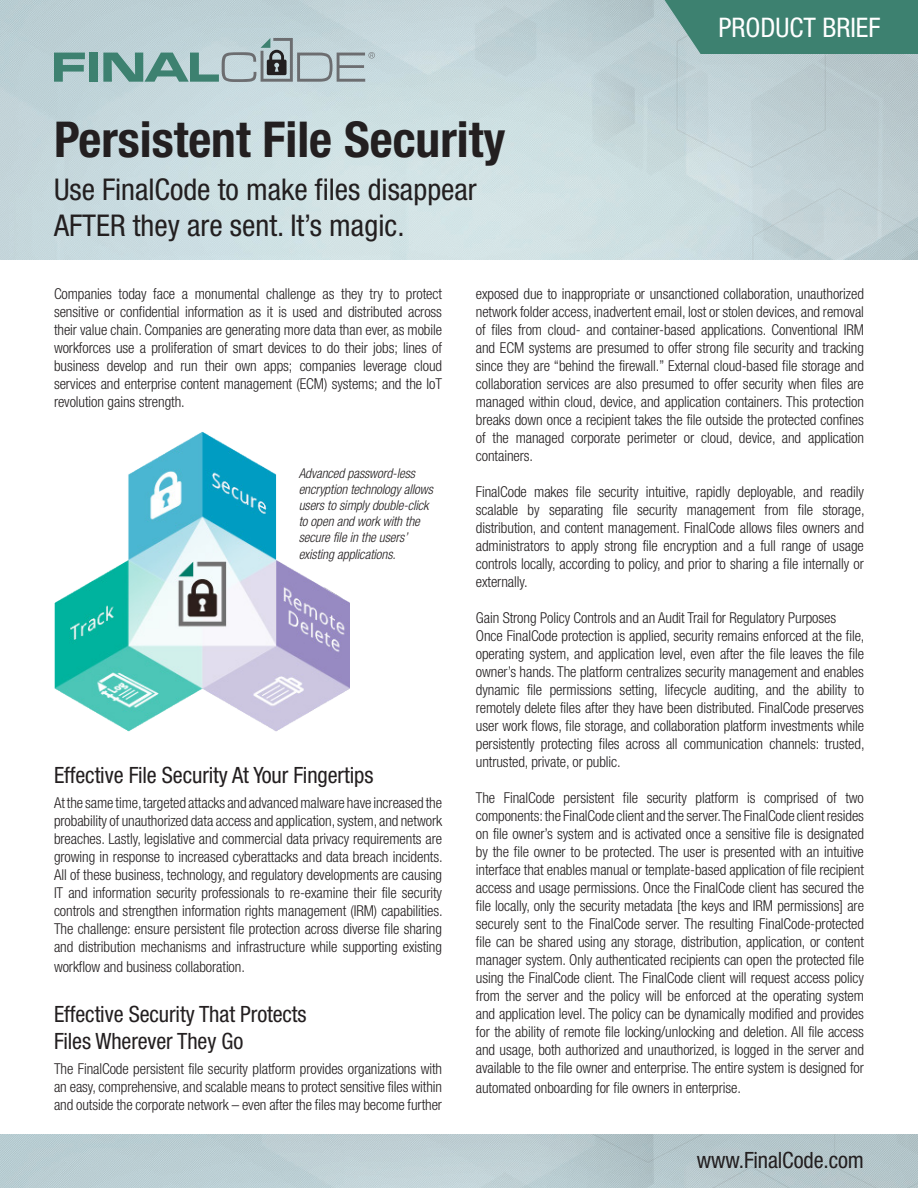
<style>
.page{position:relative;width:918px;height:1188px;background:#fff}
.page>*{position:absolute;margin:0;border:0;box-sizing:border-box;transform-origin:0 0}
.t1{font:700 condensed 49.5px "Helvetica Neue";color:#231f20}
.t2{font:condensed 30px/36px "Helvetica Neue";color:#231f20}
.t3{font:condensed 27px "Helvetica Neue";color:#fff}
.t4{font:condensed 22.5px/27px "Helvetica Neue";letter-spacing:-.005em;color:#231f20}
.t5{font:300 condensed 15px/18px "Helvetica Neue";letter-spacing:-.005em;color:#231f20;text-align:justify}
.t6{font:italic 300 condensed 13.5px/16.2px "Helvetica Neue";letter-spacing:-.005em;color:#231f20}
</style>
<div class="page">
<img style="left:0;top:1134px;width:918px;height:54px">
<img style="left:0;top:0;width:918px;height:259px">
<svg style="left:54px;top:53px;width:31px;height:29px"></svg>
<div style="left:89px;top:53px;width:9px;height:29px;background:#3d8170"></div>
<svg style="left:103px;top:38px;width:272px;height:44px"></svg>
<svg style="left:665px;top:0;width:253px;height:54px"></svg>
<img style="left:54px;top:432px;width:296px;height:299px">
<p class="t1" style="left:54px;top:109px;width:453px">Persistent File Security</p>
<p class="t2" style="left:54px;top:171px;width:424px">Use FinalCode to make files disappear<br>AFTER they are sent. It’s magic.</p>
<p class="t3" style="left:718px;top:12px;width:164px">PRODUCT BRIEF</p>
<p class="t5" style="left:54px;top:285px;width:390px">Companies today face a monumental challenge as they try to protect sensitive or confidential information as it is used and distributed across their value chain. Companies are generating more data than ever, as mobile workforces use a proliferation of smart devices to do their jobs; lines of business develop and run their own apps; companies leverage cloud services and enterprise content management (ECM) systems; and the IoT revolution gains strength.</p>
<p class="t6" style="left:299px;top:465px;width:136px">Advanced password-less encryption technology allows users to simply double-click to open and work with the secure file in the users’ existing applications.</p>
<p class="t4" style="left:54px;top:761px;width:321px">Effective File Security At Your Fingertips</p>
<p class="t5" style="left:54px;top:793px;width:390px">At the same time, targeted attacks and advanced malware have increased the probability of unauthorized data access and application, system, and network breaches. Lastly, legislative and commercial data privacy requirements are growing in response to increased cyberattacks and data breach incidents.<br>All of these business, technology, and regulatory developments are causing IT and information security professionals to re-examine their file security controls and strengthen information rights management (IRM) capabilities.<br>The challenge: ensure persistent file protection across diverse file sharing and distribution mechanisms and infrastructure while supporting existing</p>
<p class="t5" style="left:54px;top:957px;width:193px">workflow and business collaboration.</p>
<p class="t4" style="left:54px;top:1000px;width:254px">Effective Security That Protects<br>Files Wherever They Go</p>
<p class="t5" style="left:54px;top:1059px;width:390px">The FinalCode persistent file security platform provides organizations with an easy, comprehensive, and scalable means to protect sensitive files within and outside the corporate network – even after the files may become further</p>
<p class="t5" style="left:476px;top:285px;width:390px">exposed due to inappropriate or unsanctioned collaboration, unauthorized network folder access, inadvertent email, lost or stolen devices, and removal of files from cloud- and container-based applications. Conventional IRM and ECM systems are presumed to offer strong file security and tracking since they are “behind the firewall.” External cloud-based file storage and collaboration services are also presumed to offer security when files are managed within cloud, device, and application containers. This protection breaks down once a recipient takes the file outside the protected confines of the managed corporate perimeter or cloud, device, and application containers.</p>
<p class="t5" style="left:476px;top:483px;width:390px">FinalCode makes file security intuitive, rapidly deployable, and readily scalable by separating file security management from file storage, distribution, and content management. FinalCode allows files owners and administrators to apply strong file encryption and a full range of usage controls locally, according to policy, and prior to sharing a file internally or externally.</p>
<p class="t5" style="left:476px;top:609px;width:362px">Gain Strong Policy Controls and an Audit Trail for Regulatory Purposes</p>
<p class="t5" style="left:476px;top:627px;width:390px">Once FinalCode protection is applied, security remains enforced at the file, operating system, and application level, even after the file leaves the file owner’s hands. The platform centralizes security management and enables dynamic file permissions setting, lifecycle auditing, and the ability to remotely delete files after they have been distributed. FinalCode preserves user work flows, file storage, and collaboration platform investments while persistently protecting files across all communication channels: trusted, untrusted, private, or public.</p>
<p class="t5" style="left:476px;top:789px;width:390px">The FinalCode persistent file security platform is comprised of two components: the FinalCode client and the server. The FinalCode client resides on file owner’s system and is activated once a sensitive file is designated by the file owner to be protected. The user is presented with an intuitive interface that enables manual or template-based application of file recipient access and usage permissions. Once the FinalCode client has secured the file locally, only the security metadata [the keys and IRM permissions] are securely sent to the FinalCode server. The resulting FinalCode-protected file can be shared using any storage, distribution, application, or content manager system. Only authenticated recipients can open the protected file using the FinalCode client. The FinalCode client will request access policy from the server and the policy will be enforced at the operating system and application level. The policy can be dynamically modified and provides for the ability of remote file locking/unlocking and deletion. All file access and usage, both authorized and unauthorized, is logged in the server and available to the file owner and enterprise. The entire system is designed for</p>
<p class="t5" style="left:476px;top:1079px;width:267px">automated onboarding for file owners in enterprise.</p>
<p class="t4" style="left:697px;top:1147px;width:169px">www.FinalCode.com</p>
</div>
